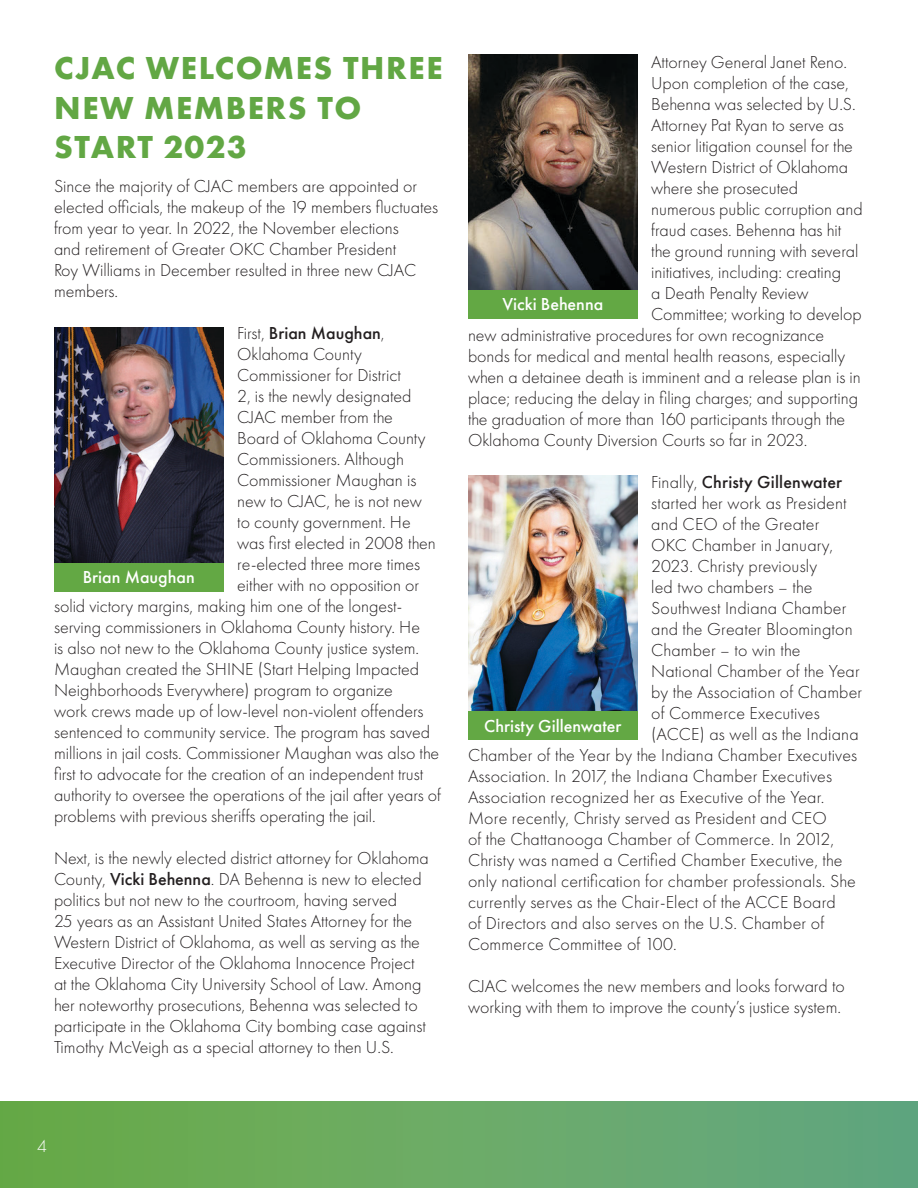
<style>
.page{position:relative;width:918px;height:1188px;background:#fff}
.page>*{position:absolute;margin:0;border:0;box-sizing:border-box;transform-origin:0 0}
.t1{font:700 33px/39.6px "Futura PT";letter-spacing:.05em;color:#62a744}
.t2{font:300 18px/21px "Futura PT";color:#231f20}
.t3{font:500 18px "Futura PT";letter-spacing:.01em;color:#231f20}
.t4{font:500 18px "Futura PT";color:#fff}
.t5{font:300 18px "Futura PT";color:#fff}
.s1{font-weight:300}
.s2{font-weight:500}
</style>
<div class="page">
<img style="left:54px;top:327px;width:170px;height:236px">
<img style="left:468px;top:54px;width:170px;height:236px">
<img style="left:468px;top:476px;width:170px;height:236px">
<div style="left:0;top:1102px;width:918px;height:86px;background:linear-gradient(to right,#6cac47,#64a783)"></div>
<div style="left:54px;top:563px;width:170px;height:28px;background:#63a844"></div>
<div style="left:468px;top:290px;width:170px;height:28px;background:#63a844"></div>
<div style="left:468px;top:712px;width:170px;height:28px;background:#63a844"></div>
<p class="t1" style="left:54px;top:48px;width:390px">CJAC WELCOMES THREE<br>NEW MEMBERS TO<br>START 2023</p>
<p class="t2" style="left:54px;top:176px;width:386px">Since the majority of CJAC members are appointed or elected officials, the makeup of the 19 members fluctuates from year to year. In 2022, the November elections<br>and retirement of Greater OKC Chamber President<br>Roy Williams in December resulted in three new CJAC members.</p>
<p class="t3" style="left:237px;top:323px;width:149px"><span class="s1">First,</span> Brian Maughan<span class="s1">,</span></p>
<p class="t2" style="left:237px;top:344px;width:126px">Oklahoma County</p>
<p class="t2" style="left:237px;top:365px;width:165px">Commissioner for District</p>
<p class="t2" style="left:237px;top:386px;width:176px">2, is the newly designated</p>
<p class="t2" style="left:237px;top:407px;width:157px">CJAC member from the</p>
<p class="t2" style="left:237px;top:428px;width:190px">Board of Oklahoma County</p>
<p class="t2" style="left:237px;top:449px;width:168px">Commissioners. Although</p>
<p class="t2" style="left:237px;top:470px;width:181px">Commissioner Maughan is</p>
<p class="t2" style="left:237px;top:491px;width:186px">new to CJAC, he is not new</p>
<p class="t2" style="left:237px;top:512px;width:175px">to county government. He</p>
<p class="t2" style="left:237px;top:533px;width:200px">was first elected in 2008 then</p>
<p class="t2" style="left:237px;top:554px;width:184px">re-elected three more times</p>
<p class="t2" style="left:237px;top:575px;width:183px">either with no opposition or</p>
<p class="t2" style="left:54px;top:596px;width:350px">solid victory margins, making him one of the longest-</p>
<p class="t2" style="left:54px;top:617px;width:368px">serving commissioners in Oklahoma County history. He</p>
<p class="t2" style="left:54px;top:638px;width:367px">is also not new to the Oklahoma County justice system.</p>
<p class="t2" style="left:54px;top:659px;width:367px">Maughan created the SHINE (Start Helping Impacted</p>
<p class="t2" style="left:54px;top:680px;width:340px">Neighborhoods Everywhere) program to organize</p>
<p class="t2" style="left:54px;top:701px;width:371px">work crews made up of low-level non-violent offenders</p>
<p class="t2" style="left:54px;top:722px;width:378px">sentenced to community service. The program has saved</p>
<p class="t2" style="left:54px;top:743px;width:387px">millions in jail costs. Commissioner Maughan was also the</p>
<p class="t2" style="left:54px;top:764px;width:371px">first to advocate for the creation of an independent trust</p>
<p class="t2" style="left:54px;top:785px;width:389px">authority to oversee the operations of the jail after years of</p>
<p class="t2" style="left:54px;top:806px;width:323px">problems with previous sheriffs operating the jail.</p>
<p class="t2" style="left:54px;top:848px;width:376px">Next, is the newly elected district attorney for Oklahoma County, <span class="s2">Vicki Behenna</span>. DA Behenna is new to elected politics but not new to the courtroom, having served<br>25 years as an Assistant United States Attorney for the Western District of Oklahoma, as well as serving as the Executive Director of the Oklahoma Innocence Project at the Oklahoma City University School of Law. Among her noteworthy prosecutions, Behenna was selected to participate in the Oklahoma City bombing case against Timothy McVeigh as a special attorney to then U.S.</p>
<p class="t4" style="left:83px;top:566px;width:114px">Brian Maughan</p>
<p class="t2" style="left:651px;top:51px;width:197px">Attorney General Janet Reno.</p>
<p class="t2" style="left:651px;top:72px;width:199px">Upon completion of the case,</p>
<p class="t2" style="left:651px;top:93px;width:206px">Behenna was selected by U.S.</p>
<p class="t2" style="left:651px;top:114px;width:194px">Attorney Pat Ryan to serve as</p>
<p class="t2" style="left:651px;top:135px;width:203px">senior litigation counsel for the</p>
<p class="t2" style="left:651px;top:156px;width:199px">Western District of Oklahoma</p>
<p class="t2" style="left:651px;top:177px;width:149px">where she prosecuted</p>
<p class="t2" style="left:651px;top:198px;width:213px">numerous public corruption and</p>
<p class="t2" style="left:651px;top:219px;width:192px">fraud cases. Behenna has hit</p>
<p class="t2" style="left:651px;top:240px;width:209px">the ground running with several</p>
<p class="t2" style="left:651px;top:261px;width:191px">initiatives, including: creating</p>
<p class="t2" style="left:651px;top:282px;width:159px">a Death Penalty Review</p>
<p class="t2" style="left:651px;top:303px;width:212px">Committee; working to develop</p>
<p class="t2" style="left:468px;top:324px;width:358px">new administrative procedures for own recognizance</p>
<p class="t2" style="left:468px;top:345px;width:379px">bonds for medical and mental health reasons, especially</p>
<p class="t2" style="left:468px;top:366px;width:394px">when a detainee death is imminent and a release plan is in</p>
<p class="t2" style="left:468px;top:387px;width:392px">place; reducing the delay in filing charges; and supporting</p>
<p class="t2" style="left:468px;top:408px;width:379px">the graduation of more than 160 participants through the</p>
<p class="t2" style="left:468px;top:429px;width:341px">Oklahoma County Diversion Courts so far in 2023.</p>
<p class="t3" style="left:651px;top:471px;width:193px"><span class="s1">Finally,</span> Christy Gillenwater</p>
<p class="t2" style="left:651px;top:492px;width:197px">started her work as President</p>
<p class="t2" style="left:651px;top:513px;width:170px">and CEO of the Greater</p>
<p class="t2" style="left:651px;top:534px;width:183px">OKC Chamber in January,</p>
<p class="t2" style="left:651px;top:555px;width:167px">2023. Christy previously</p>
<p class="t2" style="left:651px;top:576px;width:163px">led two chambers – the</p>
<p class="t2" style="left:651px;top:597px;width:197px">Southwest Indiana Chamber</p>
<p class="t2" style="left:651px;top:618px;width:203px">and the Greater Bloomington</p>
<p class="t2" style="left:651px;top:639px;width:151px">Chamber – to win the</p>
<p class="t2" style="left:651px;top:660px;width:210px">National Chamber of the Year</p>
<p class="t2" style="left:651px;top:681px;width:213px">by the Association of Chamber</p>
<p class="t2" style="left:651px;top:702px;width:170px">of Commerce Executives</p>
<p class="t2" style="left:651px;top:723px;width:209px">(ACCE) as well as the Indiana</p>
<p class="t2" style="left:468px;top:744px;width:391px">Chamber of the Year by the Indiana Chamber Executives</p>
<p class="t2" style="left:468px;top:765px;width:366px">Association. In 2017, the Indiana Chamber Executives</p>
<p class="t2" style="left:468px;top:786px;width:358px">Association recognized her as Executive of the Year.</p>
<p class="t2" style="left:468px;top:807px;width:360px">More recently, Christy served as President and CEO</p>
<p class="t2" style="left:468px;top:828px;width:368px">of the Chattanooga Chamber of Commerce. In 2012,</p>
<p class="t2" style="left:468px;top:849px;width:376px">Christy was named a Certified Chamber Executive, the</p>
<p class="t2" style="left:468px;top:870px;width:389px">only national certification for chamber professionals. She</p>
<p class="t2" style="left:468px;top:891px;width:369px">currently serves as the Chair-Elect of the ACCE Board</p>
<p class="t2" style="left:468px;top:912px;width:358px">of Directors and also serves on the U.S. Chamber of</p>
<p class="t2" style="left:468px;top:933px;width:210px">Commerce Committee of 100.</p>
<p class="t2" style="left:468px;top:975px;width:378px">CJAC welcomes the new members and looks forward to working with them to improve the county’s justice system.</p>
<p class="t4" style="left:502px;top:293px;width:102px">Vicki Behenna</p>
<p class="t4" style="left:484px;top:715px;width:139px">Christy Gillenwater</p>
<p class="t5" style="left:37px;top:1135px;width:11px">4</p>
</div>
